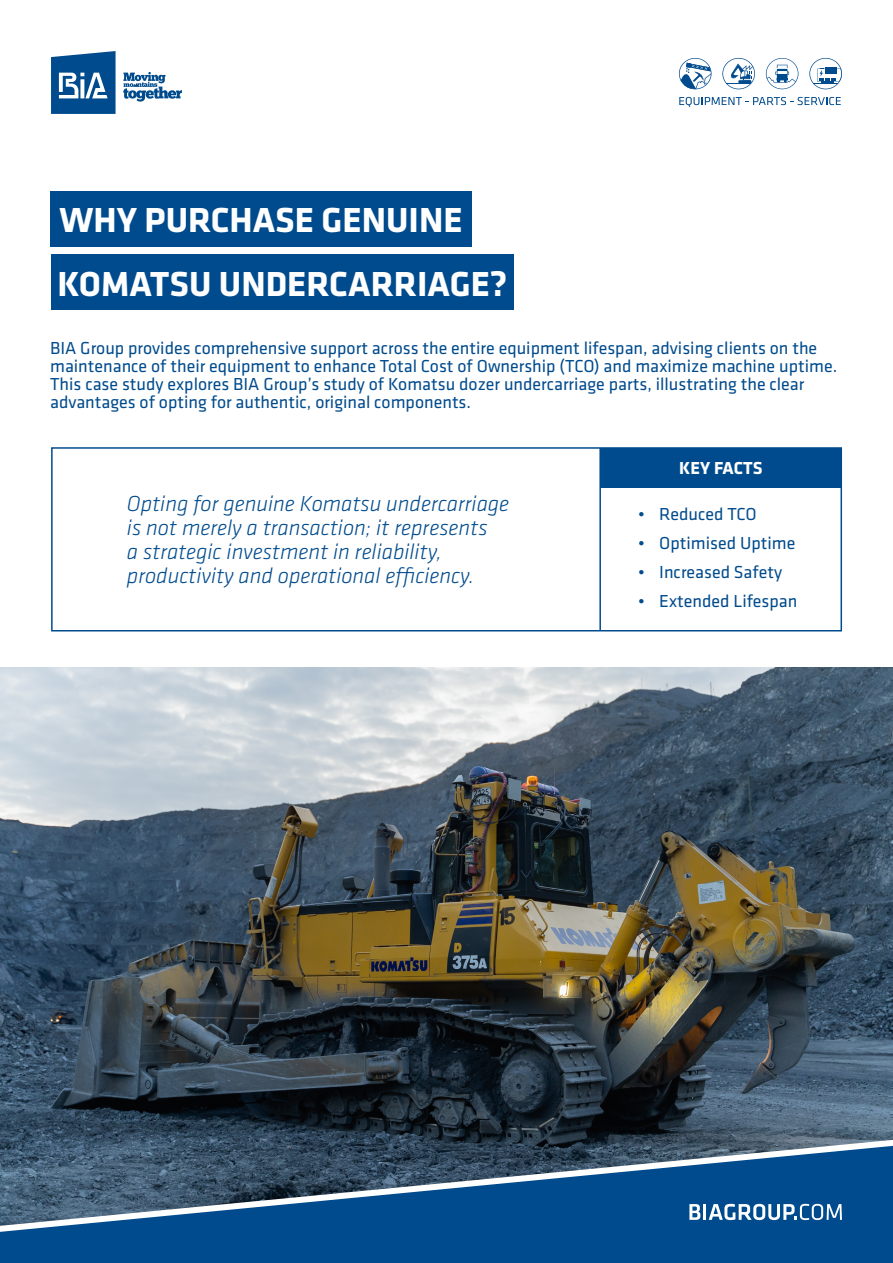
<style>
.page{position:relative;width:893px;height:1263px;background:#fff}
.page>*{position:absolute;margin:0;border:0;box-sizing:border-box;transform-origin:0 0}
.t1{font:700 36px/63.9px "Klavika";color:#fff}
.t2{font:italic 300 22.5px/24px "Klavika";color:#004b8d}
.t3{font:18px/18px "Klavika";color:#004b8d}
.t4{font:700 18px "Klavika";color:#fff}
</style>
<div class="page">
<img style="left:0;top:668px;width:893px;height:472px">
<svg style="left:0;top:1140px;width:893px;height:6px;background:#405466"></svg>
<svg style="left:0;top:1146px;width:893px;height:117px;background:#205687"></svg>
<svg style="left:51px;top:51px;width:65px;height:63px"></svg>
<svg style="left:123px;top:72px;width:59px;height:30px"></svg>
<svg style="left:689px;top:1204px;width:11px;height:16px"></svg>
<hr style="left:703px;top:1204px;width:3px;height:16px;background:#fff">
<svg style="left:709px;top:1204px;width:133px;height:16px"></svg>
<svg style="left:809px;top:58px;width:33px;height:31px"></svg>
<svg style="left:766px;top:58px;width:32px;height:31px"></svg>
<svg style="left:722px;top:58px;width:33px;height:31px"></svg>
<svg style="left:679px;top:58px;width:32px;height:31px"></svg>
<svg style="left:679px;top:97px;width:162px;height:10px"></svg>
<div style="left:50px;top:191px;width:422px;height:56px;background:#004b8d"></div>
<div style="left:51px;top:254px;width:463px;height:56px;background:#004b8d"></div>
<div style="left:600px;top:448px;width:241px;height:39px;background:#004b8d"></div>
<div style="left:51px;top:447px;width:791px;height:184px;border:2px solid #004b8d"></div>
<hr style="left:599px;top:448px;width:2px;height:183px;background:#004b8d">
<h1 class="t1" style="left:58px;top:187px;width:451px">WHY PURCHASE GENUINE<br>KOMATSU UNDERCARRIAGE?</h1>
<p class="t3" style="left:50px;top:338px;width:789px">BIA Group provides comprehensive support across the entire equipment lifespan, advising clients on the maintenance of their equipment to enhance Total Cost of Ownership (TCO) and maximize machine uptime.<br>This case study explores BIA Group’s study of Komatsu dozer undercarriage parts, illustrating the clear advantages of opting for authentic, original components.</p>
<p class="t4" style="left:679px;top:455px;width:85px">KEY FACTS</p>
<p class="t2" style="left:127px;top:492px;width:384px">Opting for genuine Komatsu undercarriage is not merely a transaction; it represents<br>a strategic investment in reliability, productivity and operational efficiency.</p>
<p class="t3" style="left:638px;top:504px;width:120px">• Reduced TCO</p>
<p class="t3" style="left:638px;top:533px;width:159px">• Optimised Uptime</p>
<p class="t3" style="left:638px;top:562px;width:146px">• Increased Safety</p>
<p class="t3" style="left:638px;top:591px;width:161px">• Extended Lifespan</p>
</div>
